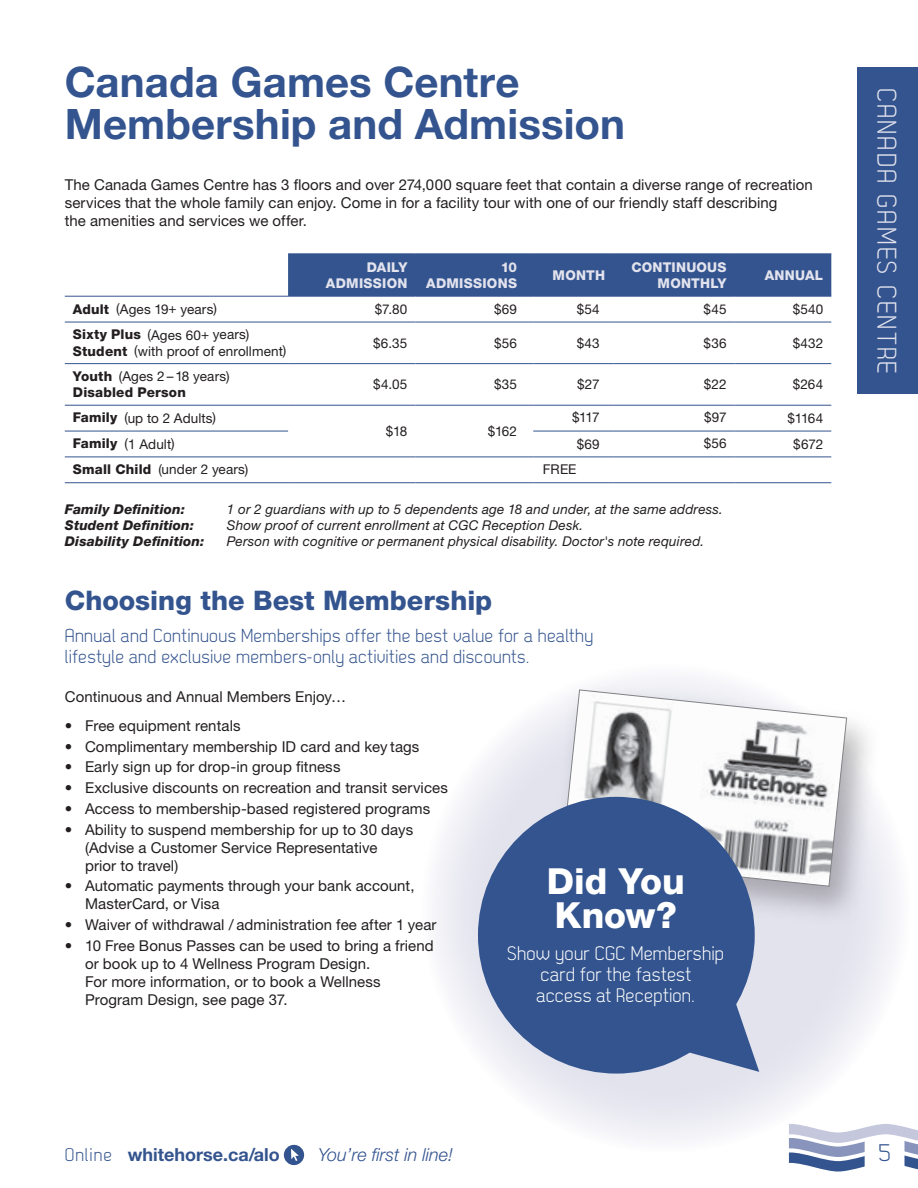
<style>
.page{position:relative;width:918px;height:1188px;background:#fff}
.page>*{position:absolute;margin:0;border:0;box-sizing:border-box;transform-origin:0 0}
.t1{font:700 42px/42px "Helvetica Neue LT Std";letter-spacing:.005em;color:#33548e}
.t2{font:800 36px/34.5px "Helvetica Neue LT Std";letter-spacing:-.005em;color:#fff}
.t3{font:800 27px "Helvetica Neue LT Std";color:#33548e}
.t4{font:27px "Dekar";letter-spacing:.075em;color:#e3e3ee}
.t5{font:24px "Dekar";color:#33548e}
.t6{font:19.5px/21px "Dekar";letter-spacing:.01em;color:#fff;text-align:center}
.t7{font:18.75px/21px "Dekar";letter-spacing:.015em;color:#33548e}
.t8{font:700 18px "Helvetica Neue LT Std";color:#33548e}
.t9{font:italic 300 18px "Helvetica Neue LT Std";color:#33548e}
.t10{font:15px/18px "Helvetica Neue LT Std";letter-spacing:.005em;color:#231f20}
.t11{font:13.5px/16.5px "Helvetica Neue LT Std";letter-spacing:.01em;color:#231f20}
.t12{font:italic 13.5px "Helvetica Neue LT Std";letter-spacing:.015em;color:#231f20}
.t13{font:italic 800 13.5px "Helvetica Neue LT Std";letter-spacing:.01em;color:#231f20}
.t14{font:800 13.5px/16.5px "Helvetica Neue LT Std";letter-spacing:.02em;color:#e3e3ee;text-align:right}
.t15{font:800 13.5px/16.5px "Helvetica Neue LT Std";letter-spacing:.015em;color:#231f20}
.s1{font-weight:800}
.s2{font-weight:400}
.s3{font-family:"Dekar";font-weight:400;font-size:18.3px}
</style>
<div class="page">
<svg style="left:421px;top:663px;width:490px;height:490px;fill:#ececf3"></svg>
<div style="left:288px;top:254px;width:543px;height:42px;background:#33548e"></div>
<svg style="left:65px;top:321px;width:766px;height:136px"></svg>
<hr style="left:288px;top:253px;width:128px;height:1px;background:#33548e">
<hr style="left:416px;top:253px;width:117px;height:1px;background:#33548e">
<hr style="left:288px;top:296px;width:128px;height:1px;background:#33548e">
<hr style="left:416px;top:296px;width:117px;height:1px;background:#33548e">
<hr style="left:288px;top:322px;width:128px;height:1px;background:#33548e">
<hr style="left:288px;top:363px;width:128px;height:1px;background:#33548e">
<hr style="left:416px;top:322px;width:117px;height:1px;background:#33548e">
<hr style="left:416px;top:363px;width:117px;height:1px;background:#33548e">
<hr style="left:288px;top:457px;width:128px;height:1px;background:#33548e">
<hr style="left:533px;top:253px;width:80px;height:1px;background:#33548e">
<hr style="left:416px;top:457px;width:117px;height:1px;background:#33548e">
<hr style="left:613px;top:253px;width:122px;height:1px;background:#33548e">
<hr style="left:735px;top:253px;width:96px;height:1px;background:#33548e">
<hr style="left:65px;top:296px;width:223px;height:1px;background:#33548e">
<hr style="left:288px;top:405px;width:128px;height:1px;background:#33548e">
<hr style="left:288px;top:482px;width:128px;height:1px;background:#33548e">
<hr style="left:416px;top:482px;width:117px;height:1px;background:#33548e">
<hr style="left:533px;top:482px;width:80px;height:1px;background:#33548e">
<hr style="left:613px;top:482px;width:122px;height:1px;background:#33548e">
<hr style="left:735px;top:482px;width:96px;height:1px;background:#33548e">
<hr style="left:533px;top:296px;width:80px;height:1px;background:#33548e">
<hr style="left:416px;top:405px;width:117px;height:1px;background:#33548e">
<hr style="left:613px;top:296px;width:122px;height:1px;background:#33548e">
<hr style="left:735px;top:296px;width:96px;height:1px;background:#33548e">
<hr style="left:65px;top:322px;width:223px;height:1px;background:#33548e">
<hr style="left:65px;top:363px;width:223px;height:1px;background:#33548e">
<hr style="left:533px;top:322px;width:80px;height:1px;background:#33548e">
<hr style="left:533px;top:363px;width:80px;height:1px;background:#33548e">
<hr style="left:613px;top:322px;width:122px;height:1px;background:#33548e">
<hr style="left:613px;top:363px;width:122px;height:1px;background:#33548e">
<hr style="left:735px;top:322px;width:96px;height:1px;background:#33548e">
<hr style="left:735px;top:363px;width:96px;height:1px;background:#33548e">
<hr style="left:65px;top:457px;width:223px;height:1px;background:#33548e">
<hr style="left:533px;top:457px;width:80px;height:1px;background:#33548e">
<hr style="left:613px;top:457px;width:122px;height:1px;background:#33548e">
<hr style="left:735px;top:457px;width:96px;height:1px;background:#33548e">
<hr style="left:65px;top:405px;width:223px;height:1px;background:#33548e">
<hr style="left:65px;top:482px;width:223px;height:1px;background:#33548e">
<hr style="left:533px;top:405px;width:80px;height:1px;background:#33548e">
<hr style="left:613px;top:405px;width:122px;height:1px;background:#33548e">
<hr style="left:735px;top:405px;width:96px;height:1px;background:#33548e">
<hr style="left:65px;top:431px;width:223px;height:1px;background:#33548e">
<hr style="left:533px;top:431px;width:80px;height:1px;background:#33548e">
<hr style="left:613px;top:431px;width:122px;height:1px;background:#33548e">
<hr style="left:735px;top:431px;width:96px;height:1px;background:#33548e">
<svg style="left:789px;top:1124px;width:129px;height:48px"></svg>
<div style="left:548px;top:682px;width:334px;height:246px;background:#231f20;opacity:.3"></div>
<svg style="left:561px;top:689px;width:286px;height:198px"></svg>
<div style="left:478px;top:797px;width:277px;height:277px;background:#33548e;border-radius:50%"></div>
<svg style="left:682px;top:994px;width:77px;height:78px"></svg>
<div style="left:857px;top:68px;width:61px;height:326px;background:#33548e"></div>
<svg style="left:284px;top:1145px;width:20px;height:20px"></svg>
<h1 class="t1" style="left:65px;top:61px;width:562px">Canada Games Centre<br>Membership and Admission</h1>
<p class="t10" style="left:65px;top:175px;width:750px">The Canada Games Centre has 3 floors and over 274,000 square feet that contain a diverse range of recreation services that the whole family can enjoy. Come in for a facility tour with one of our friendly staff describing<br>the amenities and services we offer.</p>
<p class="t14" style="left:326px;top:259px;width:83px">DAILY<br>ADMISSION</p>
<p class="t14" style="left:426px;top:259px;width:92px">10<br>ADMISSIONS</p>
<p class="t14" style="left:553px;top:267px;width:54px">MONTH</p>
<p class="t14" style="left:631px;top:259px;width:97px">CONTINUOUS<br>MONTHLY</p>
<p class="t14" style="left:765px;top:267px;width:60px">ANNUAL</p>
<p class="t11" style="left:73px;top:301px;width:145px"><span class="s1">Adult</span> (Ages 19+ years)</p>
<p class="t11" style="left:375px;top:301px;width:34px">$7.80</p>
<p class="t11" style="left:494px;top:301px;width:24px">$69</p>
<p class="t11" style="left:577px;top:301px;width:24px">$54</p>
<p class="t11" style="left:704px;top:301px;width:24px">$45</p>
<p class="t11" style="left:793px;top:301px;width:32px">$540</p>
<p class="t11" style="left:73px;top:326px;width:215px"><span class="s1">Sixty Plus</span> (Ages 60+ years)<br><span class="s1">Student</span> (with proof of enrollment)</p>
<p class="t11" style="left:373px;top:334px;width:36px">$6.35</p>
<p class="t11" style="left:494px;top:334px;width:24px">$56</p>
<p class="t11" style="left:577px;top:334px;width:24px">$43</p>
<p class="t11" style="left:704px;top:334px;width:24px">$36</p>
<p class="t11" style="left:793px;top:334px;width:32px">$432</p>
<p class="t15" style="left:73px;top:368px;width:158px">Youth <span class="s2">(Ages 2 –18 years)<br></span>Disabled Person</p>
<p class="t11" style="left:373px;top:376px;width:36px">$4.05</p>
<p class="t11" style="left:494px;top:376px;width:24px">$35</p>
<p class="t11" style="left:577px;top:376px;width:24px">$27</p>
<p class="t11" style="left:704px;top:376px;width:24px">$22</p>
<p class="t11" style="left:793px;top:376px;width:32px">$264</p>
<p class="t11" style="left:73px;top:410px;width:145px"><span class="s1">Family</span> (up to 2 Adults)</p>
<p class="t11" style="left:386px;top:423px;width:23px">$18</p>
<p class="t11" style="left:488px;top:423px;width:31px">$162</p>
<p class="t11" style="left:572px;top:409px;width:29px">$117</p>
<p class="t11" style="left:704px;top:409px;width:24px">$97</p>
<p class="t11" style="left:788px;top:410px;width:37px">$1164</p>
<p class="t11" style="left:73px;top:436px;width:103px"><span class="s1">Family</span> (1 Adult)</p>
<p class="t11" style="left:577px;top:436px;width:24px">$69</p>
<p class="t11" style="left:704px;top:435px;width:24px">$56</p>
<p class="t11" style="left:793px;top:436px;width:31px">$672</p>
<p class="t11" style="left:73px;top:461px;width:177px"><span class="s1">Small Child</span> (under 2 years)</p>
<p class="t11" style="left:543px;top:461px;width:35px">FREE</p>
<p class="t13" style="left:65px;top:502px;width:122px">Family Definition:</p>
<p class="t12" style="left:227px;top:502px;width:498px">1 or 2 guardians with up to 5 dependents age 18 and under, at the same address.</p>
<p class="t13" style="left:65px;top:517px;width:131px">Student Definition:</p>
<p class="t12" style="left:227px;top:517px;width:358px">Show proof of current enrollment at CGC Reception Desk.</p>
<p class="t13" style="left:65px;top:533px;width:141px">Disability Definition:</p>
<p class="t12" style="left:227px;top:533px;width:479px">Person with cognitive or permanent physical disability. Doctor's note required.</p>
<h3 class="t3" style="left:65px;top:584px;width:429px">Choosing the Best Membership</h3>
<p class="t7" style="left:65px;top:625px;width:530px">Annual and Continuous Memberships offer the best value for a healthy lifestyle and exclusive members-only activities and discounts.</p>
<p class="t10" style="left:65px;top:688px;width:283px">Continuous and Annual Members Enjoy…</p>
<p class="t10" style="left:65px;top:717px;width:177px">• Free equipment rentals</p>
<p class="t10" style="left:65px;top:737px;width:356px">• Complimentary membership ID card and key tags</p>
<p class="t10" style="left:65px;top:758px;width:277px">• Early sign up for drop-in group fitness</p>
<p class="t10" style="left:65px;top:779px;width:385px">• Exclusive discounts on recreation and transit services</p>
<p class="t10" style="left:65px;top:799px;width:367px">• Access to membership-based registered programs</p>
<p class="t10" style="left:85px;top:820px;width:330px;text-indent:-20px">• Ability to suspend membership for up to 30 days (Advise a Customer Service Representative<br>prior to travel)</p>
<p class="t10" style="left:85px;top:877px;width:331px;text-indent:-20px">• Automatic payments through your bank account,<br>MasterCard, or Visa</p>
<p class="t10" style="left:65px;top:915px;width:373px">• Waiver of withdrawal / administration fee after 1 year</p>
<p class="t10" style="left:85px;top:936px;width:350px;text-indent:-20px">• 10 Free Bonus Passes can be used to bring a friend or book up to 4 Wellness Program Design.<br>For more information, or to book a Wellness Program Design, see page 37.</p>
<h2 class="t2" style="left:547px;top:864px;width:139px">Did You<br>Know?</h2>
<h3 class="t6" style="left:508px;top:944px;width:218px">Show your CGC Membership card for the fastest<br>access at Reception.</h3>
<h3 class="t4" style="left:900px;top:88px;width:288px;rotate:90deg">CANADA GAMES CENTRE</h3>
<p class="t8" style="left:65px;top:1143px;width:216px"><span class="s3">Online</span> whitehorse.ca/alo</p>
<p class="t9" style="left:318px;top:1144px;width:137px">You’re first in line!</p>
<h3 class="t5" style="left:878px;top:1141px;width:14px">5</h3>
</div>
